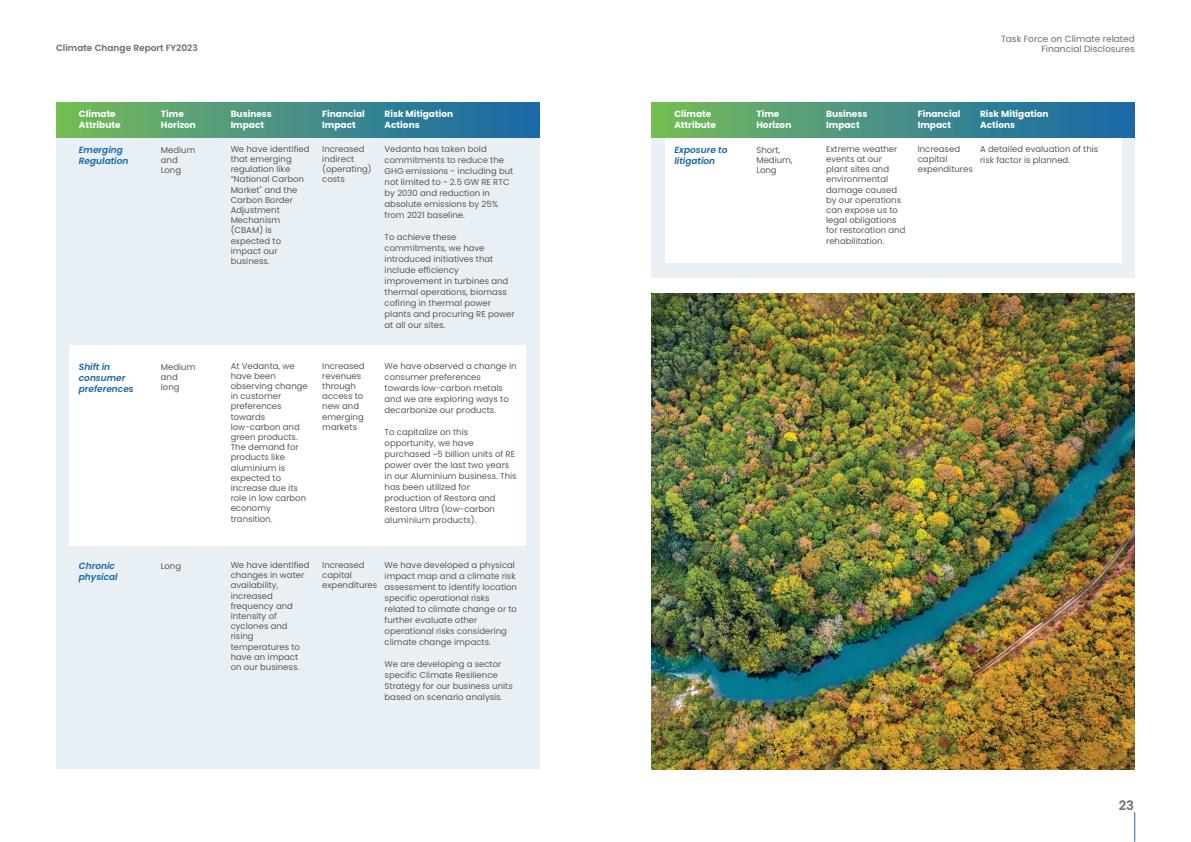
<style>
.page{position:relative;width:1191px;height:842px;background:#fff}
.page>*{position:absolute;margin:0;border:0;box-sizing:border-box;transform-origin:0 0}
.t1{font:600 13px "Poppins";color:#6c6d70}
.t2{font:700 9px/10.8px "Poppins";color:#fff}
.t3{font:italic 600 9px/11px "Poppins";color:#1b67a7}
.t4{font:9px "Poppins";color:#6c6d70}
.t5{font:600 9px "Poppins";color:#6c6d70}
.t6{font:8.5px/10.2px "Poppins";color:#57585a}
</style>
<div class="page">
<div style="left:652px;top:136px;width:483px;height:142px;background:#e8f0f6"></div>
<img style="left:652px;top:293px;width:483px;height:476px">
<div style="left:56px;top:136px;width:483px;height:633px;background:#e8f0f6"></div>
<div style="left:69px;top:345px;width:457px;height:200px;background:#fff"></div>
<div style="left:665px;top:137px;width:457px;height:125px;background:#fff"></div>
<div style="left:56px;top:102px;width:483px;height:35px;background:linear-gradient(to right,#76bc5b,#1665ad)"></div>
<div style="left:652px;top:102px;width:483px;height:35px;background:linear-gradient(to right,#75bb5b,#1665ad)"></div>
<hr style="left:1134px;top:812px;width:1px;height:30px;background:#1b67a7">
<p class="t4" style="left:1001px;top:33px;width:135px">Task Force on Climate related</p>
<p class="t5" style="left:56px;top:43px;width:143px">Climate Change Report FY2023</p>
<p class="t4" style="left:1041px;top:44px;width:95px">Financial Disclosures</p>
<p class="t2" style="left:79px;top:109px;width:43px">Climate<br>Attribute</p>
<p class="t3" style="left:79px;top:144px;width:51px">Emerging<br>Regulation</p>
<p class="t2" style="left:161px;top:108px;width:37px">Time<br>Horizon</p>
<p class="t2" style="left:231px;top:108px;width:43px">Business<br>Impact</p>
<p class="t2" style="left:322px;top:108px;width:44px">Financial<br>Impact</p>
<p class="t6" style="left:161px;top:145px;width:36px">Medium and<br>Long</p>
<p class="t6" style="left:231px;top:144px;width:80px">We have identified that emerging regulation like “National Carbon<br>Market" and the<br>Carbon Border<br>Adjustment<br>Mechanism (CBAM) is expected to impact our business.</p>
<p class="t6" style="left:322px;top:144px;width:51px">Increased indirect (operating) costs</p>
<p class="t2" style="left:385px;top:108px;width:70px">Risk Mitigation<br>Actions</p>
<p class="t6" style="left:385px;top:143px;width:130px;line-height:11px">Vedanta has taken bold commitments to reduce the<br>GHG emissions - including but not limited to - 2.5 GW RE RTC by 2030 and reduction in absolute emissions by 25% from 2021 baseline.</p>
<p class="t6" style="left:385px;top:231px;width:132px;line-height:11px">To achieve these commitments, we have introduced initiatives that include efficiency improvement in turbines and thermal operations, biomass cofiring in thermal power plants and procuring RE power at all our sites.</p>
<p class="t3" style="left:79px;top:361px;width:56px">Shift in consumer preferences</p>
<p class="t6" style="left:161px;top:362px;width:36px">Medium and long</p>
<p class="t6" style="left:231px;top:360px;width:79px">At Vedanta, we have been observing change in customer preferences towards low-carbon and green products.<br>The demand for products like aluminium is expected to increase due its role in low carbon economy transition.</p>
<p class="t6" style="left:322px;top:360px;width:44px">Increased revenues through access to new and emerging markets</p>
<p class="t6" style="left:385px;top:360px;width:134px;line-height:11px">We have observed a change in consumer preferences towards low-carbon metals and we are exploring ways to decarbonize our products.</p>
<p class="t6" style="left:385px;top:426px;width:134px;line-height:11px">To capitalize on this opportunity, we have purchased ~5 billion units of RE power over the last two years in our Aluminium business. This has been utilized for production of Restora and<br>Restora Ultra (low-carbon aluminium products).</p>
<p class="t3" style="left:79px;top:561px;width:40px">Chronic physical</p>
<p class="t6" style="left:161px;top:561px;width:22px">Long</p>
<p class="t6" style="left:231px;top:560px;width:80px">We have identified changes in water availability, increased frequency and intensity of cyclones and rising temperatures to have an impact on our business.</p>
<p class="t6" style="left:322px;top:560px;width:57px">Increased capital expenditures</p>
<p class="t6" style="left:385px;top:559px;width:134px;line-height:11px">We have developed a physical impact map and a climate risk assessment to identify location specific operational risks related to climate change or to further evaluate other operational risks considering climate change impacts.</p>
<p class="t6" style="left:385px;top:658px;width:130px;line-height:11px">We are developing a sector specific Climate Resilience<br>Strategy for our business units based on scenario analysis.</p>
<p class="t2" style="left:674px;top:109px;width:43px">Climate<br>Attribute</p>
<p class="t3" style="left:674px;top:144px;width:55px">Exposure to litigation</p>
<p class="t2" style="left:756px;top:108px;width:37px">Time<br>Horizon</p>
<p class="t2" style="left:826px;top:108px;width:43px">Business<br>Impact</p>
<p class="t2" style="left:918px;top:108px;width:44px">Financial<br>Impact</p>
<p class="t2" style="left:980px;top:108px;width:70px">Risk Mitigation<br>Actions</p>
<p class="t6" style="left:980px;top:143px;width:120px;line-height:11px">A detailed evaluation of this risk factor is planned.</p>
<p class="t6" style="left:756px;top:145px;width:38px">Short,<br>Medium,<br>Long</p>
<p class="t6" style="left:826px;top:144px;width:81px">Extreme weather events at our plant sites and environmental damage caused by our operations can expose us to legal obligations for restoration and rehabilitation.</p>
<p class="t6" style="left:918px;top:144px;width:57px">Increased capital expenditures</p>
<h1 class="t1" style="left:1119px;top:798px;width:17px">23</h1>
</div>
